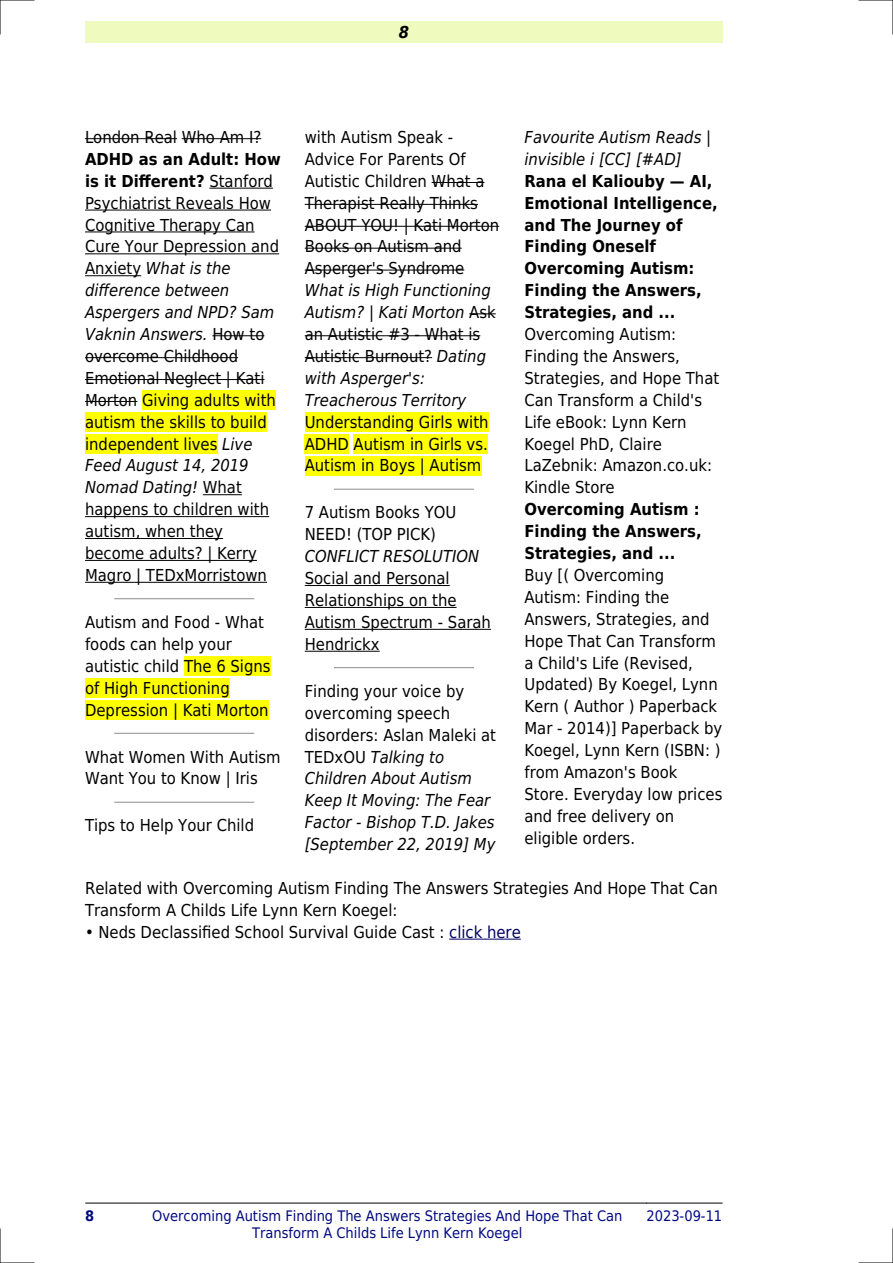
<style>
.page{position:relative;width:893px;height:1263px;background:#fff}
.page>*{position:absolute;margin:0;border:0;box-sizing:border-box;transform-origin:0 0}
.t1{font:16.5px/21.9px "DejaVu Sans Condensed";color:#000}
.t2{font:italic 16.5px/21.9px "DejaVu Sans Condensed";color:#000}
.t3{font:700 16.5px/21.9px "DejaVu Sans Condensed";color:#000}
.t4{font:italic 700 16.5px "DejaVu Sans Condensed";color:#000}
.t5{font:14.55px/17.4px "DejaVu Sans Condensed";color:#000880;text-align:center}
.t6{font:700 14.55px "DejaVu Sans Condensed";color:#000880}
.s1{font-weight:700}
.s2{font-style:italic}
.s3{font-style:normal}
.s4{color:#006}
</style>
<div class="page">
<div style="left:85px;top:21px;width:638px;height:22px;background:#effbbe"></div>
<hr style="left:85px;top:1203px;width:43px;height:1px;background:#000">
<hr style="left:128px;top:1203px;width:518px;height:1px;background:#000">
<hr style="left:647px;top:1203px;width:75px;height:1px;background:#000">
<hr style="left:85px;top:138px;width:92px;height:1px;background:#000">
<hr style="left:182px;top:138px;width:79px;height:1px;background:#000">
<hr style="left:209px;top:188px;width:64px;height:1px;background:#000">
<hr style="left:85px;top:210px;width:186px;height:1px;background:#000">
<hr style="left:85px;top:232px;width:170px;height:1px;background:#000">
<hr style="left:85px;top:253px;width:194px;height:1px;background:#000">
<hr style="left:85px;top:275px;width:56px;height:1px;background:#000">
<hr style="left:212px;top:335px;width:52px;height:1px;background:#000">
<hr style="left:85px;top:357px;width:153px;height:1px;background:#000">
<hr style="left:85px;top:379px;width:179px;height:1px;background:#000">
<hr style="left:85px;top:401px;width:52px;height:1px;background:#000">
<div style="left:142px;top:390px;width:134px;height:20px;background:#ff0"></div>
<div style="left:85px;top:412px;width:182px;height:19px;background:#ff0"></div>
<div style="left:85px;top:434px;width:133px;height:19px;background:#ff0"></div>
<hr style="left:203px;top:494px;width:39px;height:1px;background:#000">
<hr style="left:85px;top:516px;width:184px;height:1px;background:#000">
<hr style="left:85px;top:538px;width:138px;height:1px;background:#000">
<hr style="left:85px;top:560px;width:172px;height:1px;background:#000">
<hr style="left:85px;top:582px;width:182px;height:1px;background:#000">
<hr style="left:115px;top:598px;width:139px;height:1px;background:#999">
<div style="left:184px;top:656px;width:87px;height:20px;background:#ff0"></div>
<div style="left:85px;top:678px;width:145px;height:19px;background:#ff0"></div>
<div style="left:85px;top:700px;width:184px;height:19px;background:#ff0"></div>
<hr style="left:115px;top:733px;width:139px;height:1px;background:#999">
<hr style="left:115px;top:802px;width:139px;height:1px;background:#999">
<hr style="left:432px;top:182px;width:52px;height:1px;background:#000">
<hr style="left:305px;top:204px;width:173px;height:1px;background:#000">
<hr style="left:305px;top:226px;width:194px;height:1px;background:#000">
<hr style="left:305px;top:248px;width:157px;height:1px;background:#000">
<hr style="left:305px;top:270px;width:159px;height:1px;background:#000">
<svg style="left:469px;top:313px;width:27px;height:1px"></svg>
<hr style="left:305px;top:335px;width:175px;height:1px;background:#000">
<hr style="left:305px;top:357px;width:127px;height:1px;background:#000">
<div style="left:305px;top:412px;width:184px;height:19px;background:#ff0"></div>
<div style="left:305px;top:434px;width:44px;height:19px;background:#ff0"></div>
<div style="left:354px;top:434px;width:134px;height:19px;background:#ff0"></div>
<div style="left:305px;top:456px;width:176px;height:19px;background:#ff0"></div>
<hr style="left:334px;top:489px;width:139px;height:1px;background:#999">
<hr style="left:305px;top:585px;width:145px;height:1px;background:#000">
<hr style="left:305px;top:607px;width:152px;height:1px;background:#000">
<hr style="left:305px;top:629px;width:186px;height:1px;background:#000">
<hr style="left:305px;top:651px;width:75px;height:1px;background:#000">
<hr style="left:334px;top:667px;width:139px;height:1px;background:#999">
<hr style="left:449px;top:939px;width:72px;height:1px;background:#006">
<hr style="left:0;top:0;width:34px;height:1px;background:#000">
<hr style="left:859px;top:0;width:34px;height:1px;background:#000">
<hr style="left:0;top:1262px;width:34px;height:1px;background:#000">
<hr style="left:859px;top:1262px;width:34px;height:1px;background:#000">
<hr style="left:0;top:0;width:1px;height:34px;background:#000">
<hr style="left:0;top:1229px;width:1px;height:34px;background:#000">
<hr style="left:892px;top:0;width:1px;height:34px;background:#000">
<hr style="left:892px;top:1229px;width:1px;height:34px;background:#000">
<p class="t4" style="left:399px;top:23px;width:12px">8</p>
<p class="t2" style="left:524px;top:126px;width:188px">Favourite Autism Reads | invisible i [CC] [#AD]</p>
<p class="t3" style="left:524px;top:170px;width:142px">Rana el Kaliouby</p>
<p class="t1" style="left:85px;top:126px;width:178px">London Real Who Am I?</p>
<p class="t1" style="left:85px;top:148px;width:197px"><span class="s1">ADHD as an Adult: How is it Different?</span> Stanford<br>Psychiatrist Reveals How<br>Cognitive Therapy Can<br>Cure Your Depression and<br>Anxiety <span class="s2">What is the difference between<br>Aspergers and NPD? Sam<br>Vaknin Answers.</span> How to overcome Childhood<br>Emotional Neglect | Kati<br>Morton Giving adults with autism the skills to build independent lives <span class="s2">Live<br>Feed August 14, 2019<br>Nomad Dating!</span> What happens to children with autism, when they become adults? | Kerry<br>Magro | TEDxMorristown</p>
<p class="t1" style="left:85px;top:611px;width:187px">Autism and Food - What foods can help your autistic child The 6 Signs of High Functioning<br>Depression | Kati Morton</p>
<p class="t1" style="left:85px;top:746px;width:197px">What Women With Autism<br>Want You to Know | Iris</p>
<p class="t1" style="left:85px;top:815px;width:171px">Tips to Help Your Child</p>
<p class="t1" style="left:305px;top:126px;width:196px">with Autism Speak -<br>Advice For Parents Of<br>Autistic Children What a<br>Therapist Really Thinks<br>ABOUT YOU! | Kati Morton<br>Books on Autism and<br>Asperger's Syndrome</p>
<p class="t2" style="left:305px;top:280px;width:193px">What is High Functioning<br>Autism? | Kati Morton <span class="s3">Ask an Autistic #3 - What is<br>Autistic Burnout?</span> Dating with Asperger's:<br>Treacherous Territory</p>
<p class="t1" style="left:305px;top:411px;width:185px;text-align:justify">Understanding Girls with ADHD Autism in Girls vs.<br>Autism in Boys | Autism</p>
<p class="t1" style="left:305px;top:502px;width:153px">7 Autism Books YOU<br>NEED! (TOP PICK)</p>
<p class="t2" style="left:305px;top:546px;width:176px">CONFLICT RESOLUTION</p>
<p class="t1" style="left:305px;top:567px;width:188px">Social and Personal<br>Relationships on the<br>Autism Spectrum - Sarah<br>Hendrickx</p>
<p class="t2" style="left:305px;top:680px;width:193px"><span class="s3">Finding your voice by overcoming speech disorders: Aslan Maleki at<br>TEDxOU</span> Talking to<br>Children About Autism<br>Keep It Moving: The Fear<br>Factor - Bishop T.D. Jakes [September 22, 2019] My</p>
<p class="t3" style="left:524px;top:170px;width:195px;text-indent:165px">AI,<br>Emotional Intelligence, and The Journey of<br>Finding Oneself<br>Overcoming Autism:<br>Finding the Answers,<br>Strategies, and ...</p>
<p class="t1" style="left:524px;top:323px;width:196px">Overcoming Autism:<br>Finding the Answers,<br>Strategies, and Hope That<br>Can Transform a Child's<br>Life eBook: Lynn Kern<br>Koegel PhD, Claire<br>LaZebnik: Amazon.co.uk:<br>Kindle Store</p>
<p class="t3" style="left:524px;top:498px;width:179px">Overcoming Autism :<br>Finding the Answers,<br>Strategies, and ...</p>
<p class="t1" style="left:524px;top:564px;width:199px">Buy [( Overcoming<br>Autism: Finding the<br>Answers, Strategies, and<br>Hope That Can Transform a Child's Life (Revised,<br>Updated) By Koegel, Lynn<br>Kern ( Author ) Paperback<br>Mar - 2014)] Paperback by<br>Koegel, Lynn Kern (ISBN: ) from Amazon's Book<br>Store. Everyday low prices and free delivery on eligible orders.</p>
<p class="t1" style="left:85px;top:877px;width:634px">Related with Overcoming Autism Finding The Answers Strategies And Hope That Can</p>
<p class="t1" style="left:85px;top:899px;width:314px">Transform A Childs Life Lynn Kern Koegel:</p>
<p class="t1" style="left:99px;top:921px;width:424px">Neds Declassified School Survival Guide Cast : <span class="s4">click here</span></p>
<p class="t6" style="left:85px;top:1207px;width:11px">8</p>
<p class="t5" style="left:152px;top:1207px;width:472px">Overcoming Autism Finding The Answers Strategies And Hope That Can<br>Transform A Childs Life Lynn Kern Koegel</p>
<p class="t5" style="left:646px;top:1207px;width:77px">2023-09-11</p>
</div>
